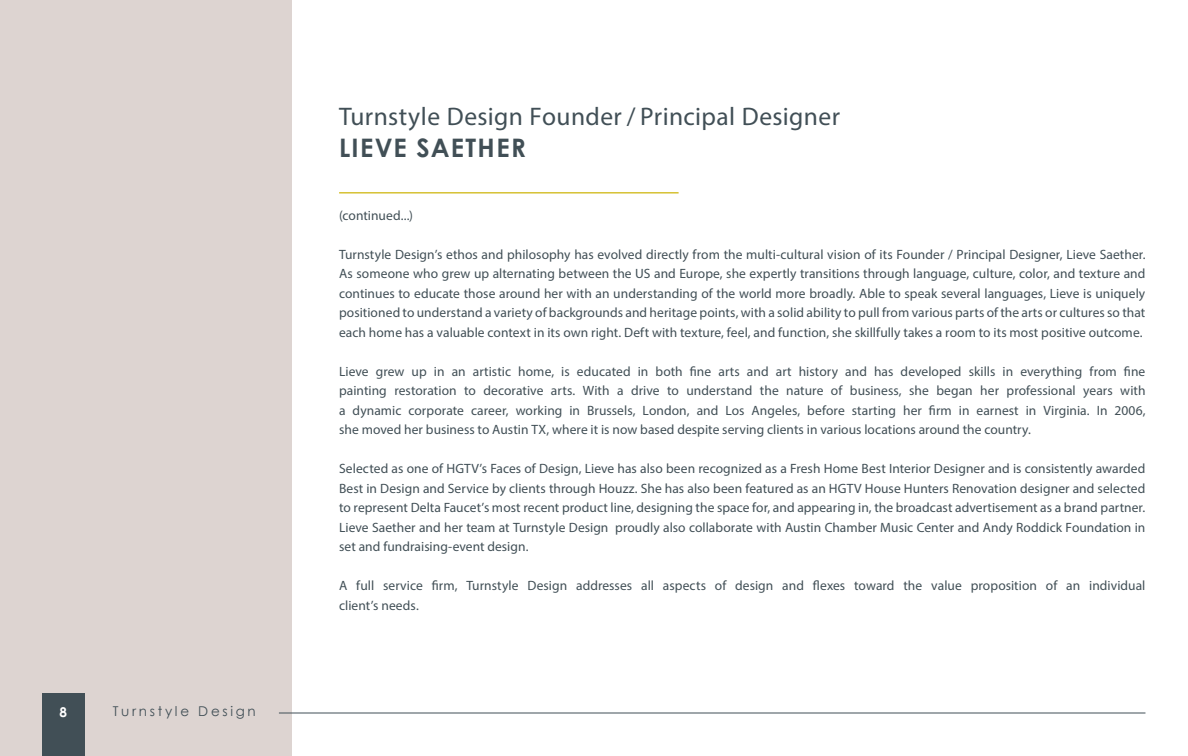
<style>
.page{position:relative;width:1188px;height:756px;background:#fff}
.page>*{position:absolute;margin:0;border:0;box-sizing:border-box;transform-origin:0 0}
.t1{font:25.5px "Myriad Pro";letter-spacing:.015em;color:#414f56}
.Subtitle{font:700 25.5px "Century Gothic";letter-spacing:.05em;color:#414f56}
.Caption_-_Align_Left{font:13.5px/19.5px "Myriad Pro";letter-spacing:.005em;color:#414f56;text-align:justify}
.t2{font:13.5px "Century Gothic";letter-spacing:.2em;color:#414f56}
.t3{font:700 13.5px "Century Gothic";color:#fff}
</style>
<div class="page">
<div style="left:0;top:0;width:292px;height:756px;background:#ddd4d1"></div>
<hr style="left:339px;top:192px;width:340px;height:2px;background:#d6c133">
<div style="left:42px;top:693px;width:43px;height:63px;background:#414f56"></div>
<hr style="left:279px;top:713px;width:866px;height:1px;background:#414f56">
<p class="t3" style="left:60px;top:702px;width:9px">8</p>
<p class="t2" style="left:113px;top:702px;width:145px">Turnstyle Design</p>
<p class="t1" style="left:339px;top:101px;width:502px">Turnstyle Design Founder / Principal Designer</p>
<p class="Subtitle" style="left:339px;top:128px;width:188px">LIEVE SAETHER</p>
<p class="Caption_-_Align_Left" style="left:339px;top:205px;width:76px">(continued...)</p>
<p class="Caption_-_Align_Left" style="left:339px;top:244px;width:808px">Turnstyle Design’s ethos and philosophy has evolved directly from the multi-cultural vision of its Founder / Principal Designer, Lieve Saether.<br>As someone who grew up alternating between the US and Europe, she expertly transitions through language, culture, color, and texture and continues to educate those around her with an understanding of the world more broadly. Able to speak several languages, Lieve is uniquely positioned to understand a variety of backgrounds and heritage points, with a solid ability to pull from various parts of the arts or cultures so that each home has a valuable context in its own right. Deft with texture, feel, and function, she skillfully takes a room to its most positive outcome.</p>
<p class="Caption_-_Align_Left" style="left:339px;top:361px;width:808px">Lieve grew up in an artistic home, is educated in both fine arts and art history and has developed skills in everything from fine painting restoration to decorative arts. With a drive to understand the nature of business, she began her professional years with a dynamic corporate career, working in Brussels, London, and Los Angeles, before starting her firm in earnest in Virginia. In 2006, she moved her business to Austin TX, where it is now based despite serving clients in various locations around the country.</p>
<p class="Caption_-_Align_Left" style="left:339px;top:459px;width:808px">Selected as one of HGTV’s Faces of Design, Lieve has also been recognized as a Fresh Home Best Interior Designer and is consistently awarded Best in Design and Service by clients through Houzz. She has also been featured as an HGTV House Hunters Renovation designer and selected to represent Delta Faucet’s most recent product line, designing the space for, and appearing in, the broadcast advertisement as a brand partner.<br>Lieve Saether and her team at Turnstyle Design proudly also collaborate with Austin Chamber Music Center and Andy Roddick Foundation in set and fundraising-event design.</p>
<p class="Caption_-_Align_Left" style="left:339px;top:576px;width:808px">A full service firm, Turnstyle Design addresses all aspects of design and flexes toward the value proposition of an individual client’s needs.</p>
</div>
